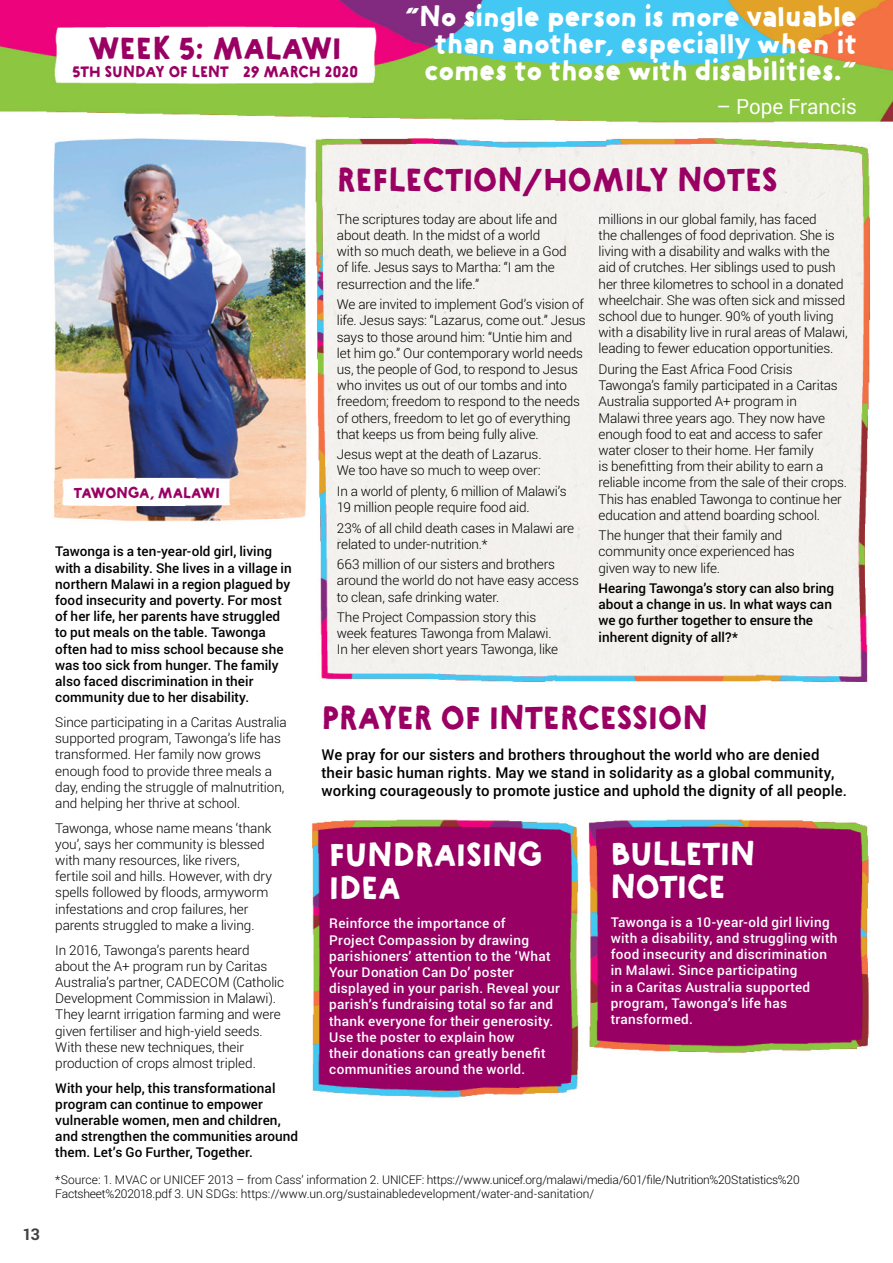
<style>
.page{position:relative;width:893px;height:1263px;background:#fff}
.page>*{position:absolute;margin:0;border:0;box-sizing:border-box;transform-origin:0 0}
.t1{font:900 31.5px "Riya";color:#9a0063}
.t2{font:900 31.5px/33px "Riya";letter-spacing:-.005em;color:#fff}
.t3{font:900 30px "Riya";color:#9a0063}
.t4{font:900 27px/27px "Riya";letter-spacing:-.01em;color:#fff;text-align:right}
.t5{font:21px "Roboto";color:#fff}
.t6{font:700 16.2px "Roboto";color:#414042}
.t7{font:500 15px/18px "Roboto";letter-spacing:.01em;color:#000}
.t8{font:900 15px "Riya";color:#9a0063}
.t9{font:900 14.4px "Riya";color:#9a0063}
.t10{font:300 13.5px/16.2px "Roboto";letter-spacing:-.01em;color:#000}
.t11{font:500 13.5px/16.2px "Roboto";color:#000}
.t12{font:500 13.5px/16.2px "Roboto";letter-spacing:.02em;color:#fff}
.t13{font:300 12px/14.4px "Roboto";letter-spacing:-.005em;color:#000}
</style>
<div class="page">
<img style="left:0;top:0;width:893px;height:1098px">
<h2 class="t3" style="left:89px;top:29px;width:255px">WEEK 5: MALAWI</h2>
<p class="t8" style="left:72px;top:62px;width:288px">5TH SUNDAY OF LENT 29 MARCH 2020</p>
<h3 class="t4" style="left:405px;top:3px;width:453px">“No single person is more valuable than another, especially when it comes to those with disabilities.“</h3>
<h3 class="t5" style="left:717px;top:92px;width:142px">– Pope Francis</h3>
<p class="t6" style="left:22px;top:1222px;width:19px">13</p>
<h1 class="t1" style="left:337px;top:160px;width:442px">REFLECTION/HOMILY NOTES</h1>
<p class="t10" style="left:337px;top:210px;width:231px">The scriptures today are about life and about death. In the midst of a world with so much death, we believe in a God of life. Jesus says to Martha: “I am the resurrection and the life.”</p>
<p class="t10" style="left:337px;top:296px;width:250px">We are invited to implement God’s vision of life. Jesus says: “Lazarus, come out.” Jesus says to those around him: “Untie him and let him go.” Our contemporary world needs us, the people of God, to respond to Jesus who invites us out of our tombs and into freedom; freedom to respond to the needs of others, freedom to let go of everything that keeps us from being fully alive.</p>
<p class="t10" style="left:337px;top:446px;width:206px">Jesus wept at the death of Lazarus.<br>We too have so much to weep over:</p>
<p class="t10" style="left:337px;top:482px;width:231px">In a world of plenty, 6 million of Malawi’s<br>19 million people require food aid.</p>
<p class="t10" style="left:337px;top:519px;width:239px">23% of all child death cases in Malawi are related to under-nutrition.*</p>
<p class="t10" style="left:337px;top:556px;width:243px">663 million of our sisters and brothers around the world do not have easy access to clean, safe drinking water.</p>
<p class="t10" style="left:337px;top:609px;width:223px">The Project Compassion story this week features Tawonga from Malawi.<br>In her eleven short years Tawonga, like</p>
<p class="t10" style="left:599px;top:210px;width:250px">millions in our global family, has faced<br>the challenges of food deprivation. She is living with a disability and walks with the aid of crutches. Her siblings used to push her three kilometres to school in a donated wheelchair. She was often sick and missed school due to hunger. 90% of youth living with a disability live in rural areas of Malawi, leading to fewer education opportunities.</p>
<p class="t10" style="left:599px;top:361px;width:250px">During the East Africa Food Crisis Tawonga’s family participated in a Caritas Australia supported A+ program in<br>Malawi three years ago. They now have enough food to eat and access to safer water closer to their home. Her family<br>is benefitting from their ability to earn a reliable income from the sale of their crops.<br>This has enabled Tawonga to continue her education and attend boarding school.</p>
<p class="t10" style="left:599px;top:527px;width:197px">The hunger that their family and community once experienced has given way to new life.</p>
<p class="t11" style="left:599px;top:580px;width:237px">Hearing Tawonga’s story can also bring about a change in us. In what ways can we go further together to ensure the inherent dignity of all?*</p>
<p class="t9" style="left:74px;top:484px;width:148px">TAWONGA, MALAWI</p>
<p class="t11" style="left:55px;top:543px;width:238px">Tawonga is a ten-year-old girl, living with a disability. She lives in a village in northern Malawi in a region plagued by food insecurity and poverty. For most of her life, her parents have struggled to put meals on the table. Tawonga often had to miss school because she was too sick from hunger. The family also faced discrimination in their community due to her disability.</p>
<p class="t10" style="left:55px;top:713px;width:233px">Since participating in a Caritas Australia supported program, Tawonga’s life has transformed. Her family now grows enough food to provide three meals a day, ending the struggle of malnutrition, and helping her thrive at school.</p>
<p class="t10" style="left:55px;top:819px;width:218px">Tawonga, whose name means ‘thank you’, says her community is blessed with many resources, like rivers, fertile soil and hills. However, with dry spells followed by floods, armyworm infestations and crop failures, her parents struggled to make a living.</p>
<p class="t10" style="left:55px;top:941px;width:231px">In 2016, Tawonga’s parents heard about the A+ program run by Caritas Australia’s partner, CADECOM (Catholic Development Commission in Malawi).<br>They learnt irrigation farming and were given fertiliser and high-yield seeds.<br>With these new techniques, their production of crops almost tripled.</p>
<p class="t11" style="left:55px;top:1079px;width:244px">With your help, this transformational program can continue to empower vulnerable women, men and children, and strengthen the communities around them. Let’s Go Further, Together.</p>
<p class="t13" style="left:55px;top:1172px;width:746px">*Source: 1. MVAC or UNICEF 2013 – from Cass’ information 2. UNICEF: https://www.unicef.org/malawi/media/601/file/Nutrition%20Statistics%20<br>Factsheet%202018.pdf 3. UN SDGs: https://www.un.org/sustainabledevelopment/water-and-sanitation/</p>
<h1 class="t1" style="left:322px;top:698px;width:388px">PRAYER OF INTERCESSION</h1>
<p class="t7" style="left:322px;top:745px;width:527px">We pray for our sisters and brothers throughout the world who are denied their basic human rights. May we stand in solidarity as a global community, working courageously to promote justice and uphold the dignity of all people.</p>
<h1 class="t2" style="left:611px;top:837px;width:146px">BULLETIN<br>NOTICE</h1>
<p class="t12" style="left:611px;top:913px;width:228px">Tawonga is a 10-year-old girl living with a disability, and struggling with food insecurity and discrimination in Malawi. Since participating<br>in a Caritas Australia supported program, Tawonga’s life has transformed.</p>
<h1 class="t2" style="left:329px;top:838px;width:215px">FUNDRAISING<br>IDEA</h1>
<p class="t12" style="left:329px;top:915px;width:232px">Reinforce the importance of<br>Project Compassion by drawing parishioners’ attention to the ‘What Your Donation Can Do’ poster displayed in your parish. Reveal your parish’s fundraising total so far and thank everyone for their generosity.<br>Use the poster to explain how<br>their donations can greatly benefit communities around the world.</p>
</div>
